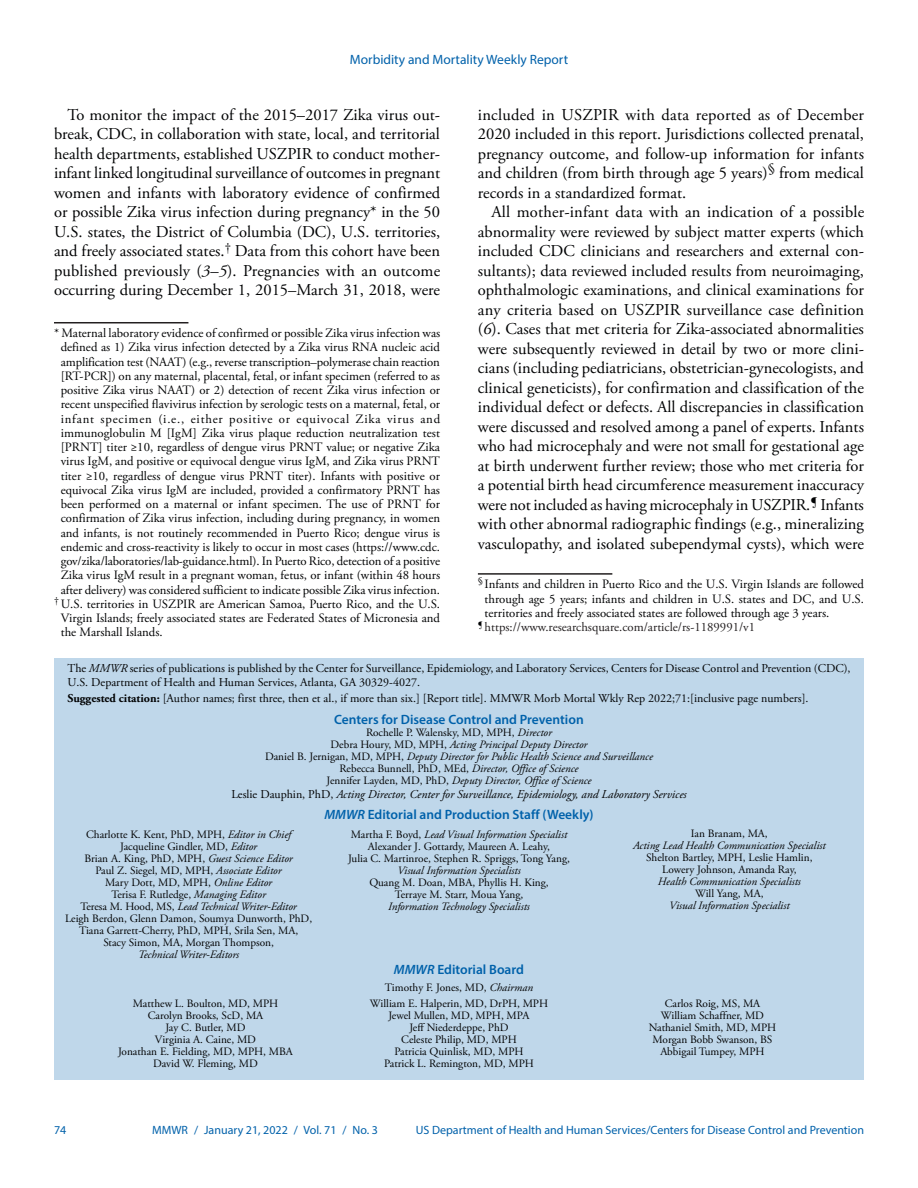
<style>
.page{position:relative;width:918px;height:1188px;background:#fff}
.page>*{position:absolute;margin:0;border:0;box-sizing:border-box;transform-origin:0 0}
.Paragraph{font:16.5px/19.5px "Adobe Garamond Pro";color:#010203;text-align:justify}
.t1{font:600 13.5px "Myriad Pro";color:#0061aa}
.t2{font:13.5px "Myriad Pro";color:#0061aa}
.Footnote{font:12.75px/14.2px "Adobe Garamond Pro";color:#010203;text-align:center}
.footnote_no_rule_tex{font:12.75px/14.2px "Adobe Garamond Pro";color:#010203;text-align:justify}
.footnote_no_rule_tex-2{font:12.75px "Adobe Garamond Pro";color:#231f20}
.t3{font:12px/13.5px "Adobe Garamond Pro";color:#010203}
.t4{font:12px "Myriad Pro";color:#0061aa}
.t5{font:italic 12px "Adobe Garamond Pro";color:#010203}
.t6{font:11.25px/12px "Adobe Garamond Pro";color:#010203;text-align:center}
.t7{font:italic 11.25px/12px "Adobe Garamond Pro";color:#010203;text-align:center}
.s1{font-style:italic}
.s2{font-weight:700}
.s3{font-style:normal}
</style>
<div class="page">
<div style="left:54px;top:659px;width:810px;height:421px;background:#bfd7ea"></div>
<hr style="left:54px;top:322px;width:134px;height:1px;background:#231f20">
<hr style="left:478px;top:573px;width:134px;height:2px;background:#231f20">
<p class="t2" style="left:350px;top:51px;width:220px">Morbidity and Mortality Weekly Report</p>
<p class="Paragraph" style="left:54px;top:106px;width:388px;text-indent:14px">To monitor the impact of the 2015–2017 Zika virus out&shy;break, CDC, in collaboration with state, local, and territorial health departments, established USZPIR to conduct mother&shy;infant linked longitudinal surveillance of outcomes in pregnant women and infants with laboratory evidence of confirmed or possible Zika virus infection during pregnancy* in the 50<br>U.S. states, the District of Columbia (DC), U.S. territories, and freely associated states.<sup>†</sup> Data from this cohort have been published previously (<span class="s1">3</span>–<span class="s1">5</span>). Pregnancies with an outcome occurring during December 1, 2015–March 31, 2018, were</p>
<p class="Footnote" style="left:54px;top:326px;width:388px">* Maternal laboratory evidence of confirmed or possible Zika virus infection was defined as 1) Zika virus infection detected by a Zika virus RNA nucleic acid amplification test (NAAT) (e.g., reverse transcription–polymerase chain reaction [RT-PCR]) on any maternal, placental, fetal, or infant specimen (referred to as positive Zika virus NAAT) or 2) detection of recent Zika virus infection or recent unspecified flavivirus infection by serologic tests on a maternal, fetal, or infant specimen (i.e., either positive or equivocal Zika virus and immunoglobulin M [IgM] Zika virus plaque reduction neutralization test [PRNT] titer ≥10, regardless of dengue virus PRNT value; or negative Zika virus IgM, and positive or equivocal dengue virus IgM, and Zika virus PRNT titer ≥10, regardless of dengue virus PRNT titer). Infants with positive or equivocal Zika virus IgM are included, provided a confirmatory PRNT has been performed on a maternal or infant specimen. The use of PRNT for confirmation of Zika virus infection, including during pregnancy, in women and infants, is not routinely recommended in Puerto Rico; dengue virus is endemic and cross-reactivity is likely to occur in most cases (https://www.cdc. gov/zika/laboratories/lab-guidance.html). In Puerto Rico, detection of a positive Zika virus IgM result in a pregnant woman, fetus, or infant (within 48 hours after delivery) was considered sufficient to indicate possible Zika virus infection.</p>
<p class="footnote_no_rule_tex" style="left:61px;top:597px;width:381px;text-indent:-7px"><sup>†</sup> U.S. territories in USZPIR are American Samoa, Puerto Rico, and the U.S.<br>Virgin Islands; freely associated states are Federated States of Micronesia and the Marshall Islands.</p>
<p class="Paragraph" style="left:478px;top:106px;width:388px">included in USZPIR with data reported as of December 2020 included in this report. Jurisdictions collected prenatal, pregnancy outcome, and follow-up information for infants and children (from birth through age 5 years)<sup>§</sup> from medical records in a standardized format.</p>
<p class="Paragraph" style="left:478px;top:203px;width:388px;text-indent:14px">All mother-infant data with an indication of a possible abnormality were reviewed by subject matter experts (which included CDC clinicians and researchers and external con&shy;sultants); data reviewed included results from neuroimaging, ophthalmologic examinations, and clinical examinations for any criteria based on USZPIR surveillance case definition (<span class="s1">6</span>). Cases that met criteria for Zika-associated abnormalities were subsequently reviewed in detail by two or more clini&shy;cians (including pediatricians, obstetrician-gynecologists, and clinical geneticists), for confirmation and classification of the individual defect or defects. All discrepancies in classification were discussed and resolved among a panel of experts. Infants who had microcephaly and were not small for gestational age at birth underwent further review; those who met criteria for a potential birth head circumference measurement inaccuracy were not included as having microcephaly in USZPIR.<sup>¶</sup> Infants with other abnormal radiographic findings (e.g., mineralizing vasculopathy, and isolated subependymal cysts), which were</p>
<p class="Footnote" style="left:485px;top:578px;width:381px;text-align:justify;text-indent:-7px"><sup>§</sup> Infants and children in Puerto Rico and the U.S. Virgin Islands are followed through age 5 years; infants and children in U.S. states and DC, and U.S. territories and freely associated states are followed through age 3 years.</p>
<p class="footnote_no_rule_tex-2" style="left:478px;top:619px;width:279px"><sup>¶</sup> https://www.researchsquare.com/article/rs-1189991/v1</p>
<p class="t3" style="left:68px;top:662px;width:785px">The <span class="s1">MMWR</span> series of publications is published by the Center for Surveillance, Epidemiology, and Laboratory Services, Centers for Disease Control and Prevention (CDC),<br>U.S. Department of Health and Human Services, Atlanta, GA 30329-4027.</p>
<p class="t3" style="left:68px;top:692px;width:743px"><span class="s2">Suggested citation:</span> [Author names; first three, then et al., if more than six.] [Report title]. MMWR Morb Mortal Wkly Rep 2022;71:[inclusive page numbers].</p>
<p class="t1" style="left:334px;top:711px;width:251px">Centers for Disease Control and Prevention</p>
<p class="t7" style="left:265px;top:727px;width:389px"><span class="s3">Rochelle P. Walensky, MD, MPH,</span> Director<br><span class="s3">Debra Houry, MD, MPH,</span> Acting Principal Deputy Director<br><span class="s3">Daniel B. Jernigan, MD, MPH,</span> Deputy Director for Public Health Science and Surveillance <span class="s3">Rebecca Bunnell, PhD, MEd,</span> Director, Office of Science<br><span class="s3">Jennifer Layden, MD, PhD,</span> Deputy Director, Office of Science</p>
<p class="t5" style="left:231px;top:787px;width:457px"><span class="s3">Leslie Dauphin, PhD,</span> Acting Director, Center for Surveillance, Epidemiology, and Laboratory Services</p>
<p class="t1" style="left:324px;top:806px;width:271px"><span class="s1">MMWR</span> Editorial and Production Staff (Weekly)</p>
<p class="t6" style="left:65px;top:829px;width:249px">Charlotte K. Kent, PhD, MPH, <span class="s1">Editor in Chief </span>Jacqueline Gindler, MD, <span class="s1">Editor<br></span>Brian A. King, PhD, MPH, <span class="s1">Guest Science Editor<br></span>Paul Z. Siegel, MD, MPH, <span class="s1">Associate Editor<br></span>Mary Dott, MD, MPH, <span class="s1">Online Editor<br></span>Terisa F. Rutledge, <span class="s1">Managing Editor<br></span>Teresa M. Hood, MS, <span class="s1">Lead Technical Writer-Editor<br></span>Leigh Berdon, Glenn Damon, Soumya Dunworth, PhD, Tiana Garrett-Cherry, PhD, MPH, Srila Sen, MA,<br>Stacy Simon, MA, Morgan Thompson,</p>
<p class="t7" style="left:138px;top:948px;width:103px">Technical Writer-Editors</p>
<p class="t6" style="left:691px;top:828px;width:78px">Ian Branam, MA,</p>
<p class="t7" style="left:633px;top:840px;width:194px">Acting Lead Health Communication Specialist</p>
<p class="t6" style="left:646px;top:852px;width:168px">Shelton Bartley, MPH, Leslie Hamlin,<br>Lowery Johnson, Amanda Ray,</p>
<p class="t7" style="left:658px;top:876px;width:145px">Health Communication Specialists</p>
<p class="t6" style="left:695px;top:888px;width:70px">Will Yang, MA,</p>
<p class="t7" style="left:669px;top:900px;width:122px">Visual Information Specialist</p>
<p class="t6" style="left:348px;top:829px;width:223px">Martha F. Boyd, <span class="s1">Lead Visual Information Specialist<br></span>Alexander J. Gottardy, Maureen A. Leahy,<br>Julia C. Martinroe, Stephen R. Spriggs, Tong Yang,</p>
<p class="t7" style="left:397px;top:864px;width:125px">Visual Information Specialists</p>
<p class="t6" style="left:369px;top:877px;width:181px">Quang M. Doan, MBA, Phyllis H. King,<br>Terraye M. Starr, Moua Yang,</p>
<p class="t7" style="left:388px;top:900px;width:143px">Information Technology Specialists</p>
<p class="t1" style="left:394px;top:961px;width:132px"><span class="s1">MMWR</span> Editorial Board</p>
<p class="t6" style="left:385px;top:982px;width:150px">Timothy F. Jones, MD, <span class="s1">Chairman</span></p>
<p class="t6" style="left:118px;top:998px;width:176px">Matthew L. Boulton, MD, MPH<br>Carolyn Brooks, ScD, MA<br>Jay C. Butler, MD<br>Virginia A. Caine, MD<br>Jonathan E. Fielding, MD, MPH, MBA<br>David W. Fleming, MD</p>
<p class="t6" style="left:370px;top:998px;width:180px">William E. Halperin, MD, DrPH, MPH<br>Jewel Mullen, MD, MPH, MPA<br>Jeff Niederdeppe, PhD<br>Celeste Philip, MD, MPH<br>Patricia Quinlisk, MD, MPH<br>Patrick L. Remington, MD, MPH</p>
<p class="t6" style="left:649px;top:998px;width:129px">Carlos Roig, MS, MA<br>William Schaffner, MD<br>Nathaniel Smith, MD, MPH<br>Morgan Bobb Swanson, BS<br>Abbigail Tumpey, MPH</p>
<p class="t4" style="left:54px;top:1123px;width:14px">74</p>
<p class="t4" style="left:152px;top:1123px;width:227px">MMWR / January 21, 2022 / Vol. 71 / No. 3</p>
<p class="t4" style="left:416px;top:1123px;width:450px">US Department of Health and Human Services/Centers for Disease Control and Prevention</p>
</div>
